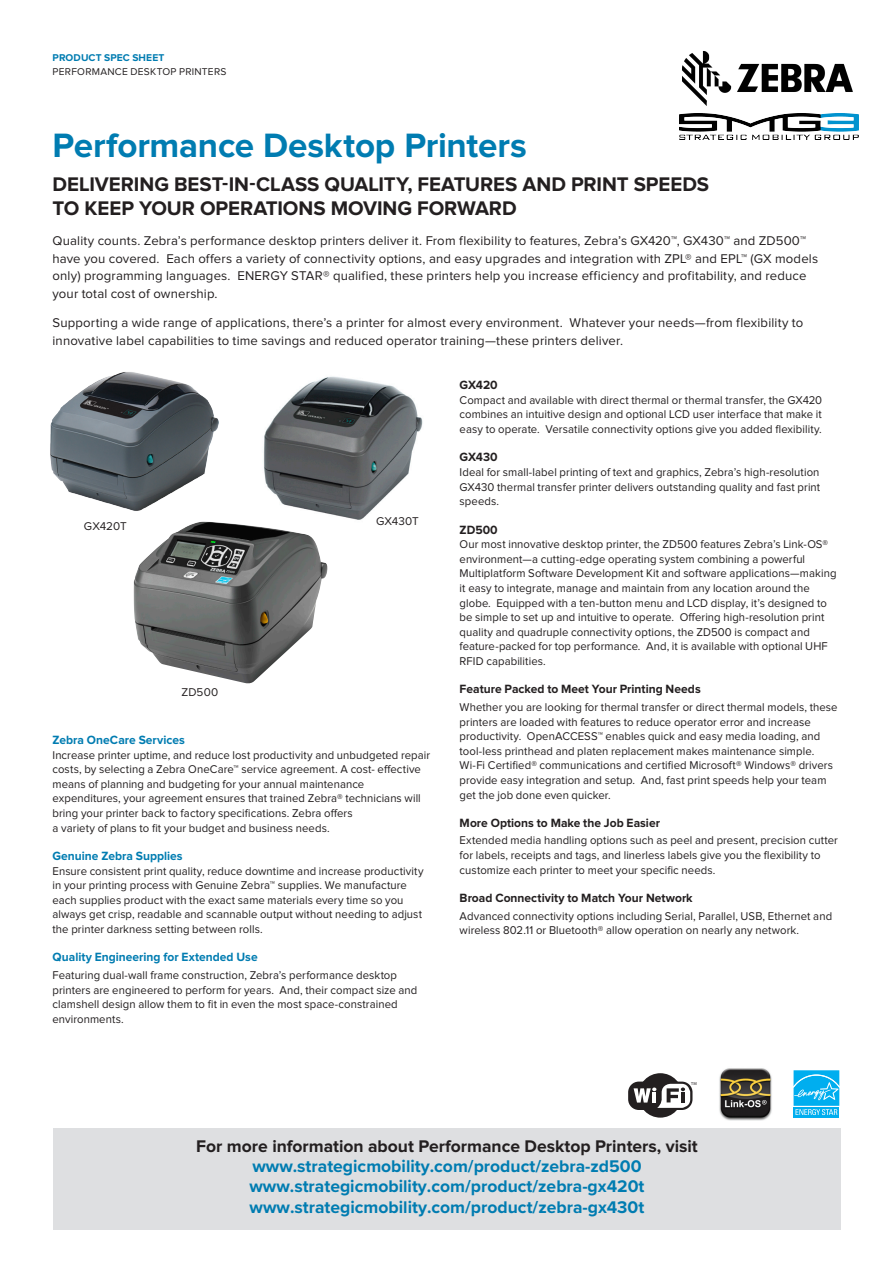
<style>
.page{position:relative;width:893px;height:1263px;background:#fff}
.page>*{position:absolute;margin:0;border:0;box-sizing:border-box;transform-origin:0 0}
.Cover_Headline{font:700 34.95px "Proxima Nova";letter-spacing:-.005em;color:#007cb1}
.Cover_Subhead{font:700 20.4px/23.4px "Proxima Nova";color:#231f20}
.CTA-Call_To_Action{font:700 17.55px/20.4px "Proxima Nova";color:#007cb1;text-align:center}
.Intro_Body{font:13.2px/17.5px "Proxima Nova";letter-spacing:.01em;color:#231f20}
.Body_Subhead_Black_s{font:700 12.45px "Proxima Nova";color:#231f20}
.Body_Subhead_Color{font:700 12.45px "Proxima Nova";letter-spacing:.005em;color:#007cb1}
.Body_Subhead_Black_s-2{font:700 12.45px "Proxima Nova";color:#007cb1}
.Body_Subhead_Color-2{font:700 12.45px "Proxima Nova";color:#231f20}
.Body{font:11.7px/14.5px "Proxima Nova";letter-spacing:.005em;color:#231f20}
.t1{font:10.2px "Proxima Nova";letter-spacing:.025em;color:#231f20}
.t2{font:700 10.2px "Proxima Nova";letter-spacing:.01em;color:#007cb1}
.t3{font:4.35px "Myriad Pro";color:#231f20}
.s1{color:#231f20}
</style>
<div class="page">
<svg style="left:793px;top:1070px;width:47px;height:48px;background:#31bdf1"></svg>
<img style="left:719px;top:1068px;width:53px;height:52px">
<img style="left:133px;top:522px;width:195px;height:162px">
<img style="left:50px;top:372px;width:169px;height:139px">
<svg style="left:628px;top:1081px;width:64px;height:29px"></svg>
<div style="left:638px;top:1073px;width:44px;height:44px;background:#231f20;border-radius:50%"></div>
<svg style="left:634px;top:1084px;width:56px;height:24px"></svg>
<img style="left:255px;top:376px;width:168px;height:148px">
<div style="left:53px;top:1128px;width:788px;height:102px;background:#dedfe1"></div>
<img style="left:680px;top:113px;width:179px;height:27px">
<img style="left:682px;top:51px;width:171px;height:55px">
<p class="t2" style="left:53px;top:53px;width:113px">PRODUCT SPEC SHEET</p>
<p class="t1" style="left:53px;top:67px;width:175px">PERFORMANCE DESKTOP PRINTERS</p>
<p class="Cover_Headline" style="left:53px;top:130px;width:476px">Performance Desktop Printers</p>
<p class="Cover_Subhead" style="left:53px;top:174px;width:658px">DELIVERING BEST-IN-CLASS QUALITY, FEATURES AND PRINT SPEEDS<br>TO KEEP YOUR OPERATIONS MOVING FORWARD</p>
<p class="Intro_Body" style="left:53px;top:233px;width:767px">Quality counts. Zebra’s performance desktop printers deliver it. From flexibility to features, Zebra’s GX420™, GX430™ and ZD500™ have you covered. Each offers a variety of connectivity options, and easy upgrades and integration with ZPL® and EPL™ (GX models only) programming languages. ENERGY STAR® qualified, these printers help you increase efficiency and profitability, and reduce your total cost of ownership.</p>
<p class="Intro_Body" style="left:53px;top:314px;width:752px">Supporting a wide range of applications, there’s a printer for almost every environment. Whatever your needs—from flexibility to innovative label capabilities to time savings and reduced operator training—these printers deliver.</p>
<p class="Body" style="left:84px;top:519px;width:44px">GX420T</p>
<p class="Body" style="left:181px;top:685px;width:38px">ZD500</p>
<p class="Body" style="left:376px;top:514px;width:44px">GX430T</p>
<p class="Body_Subhead_Color" style="left:53px;top:734px;width:134px">Zebra OneCare Services</p>
<p class="Body" style="left:53px;top:748px;width:379px">Increase printer uptime, and reduce lost productivity and unbudgeted repair costs, by selecting a Zebra OneCare™ service agreement. A cost- effective means of planning and budgeting for your annual maintenance expenditures, your agreement ensures that trained Zebra® technicians will bring your printer back to factory specifications. Zebra offers<br>a variety of plans to fit your budget and business needs.</p>
<p class="Body_Subhead_Color" style="left:53px;top:850px;width:132px">Genuine Zebra Supplies</p>
<p class="Body" style="left:53px;top:864px;width:373px">Ensure consistent print quality, reduce downtime and increase productivity in your printing process with Genuine Zebra™ supplies. We manufacture each supplies product with the exact same materials every time so you always get crisp, readable and scannable output without needing to adjust the printer darkness setting between rolls.</p>
<p class="Body_Subhead_Black_s-2" style="left:53px;top:951px;width:207px">Quality Engineering for Extended Use</p>
<p class="Body" style="left:53px;top:968px;width:366px">Featuring dual-wall frame construction, Zebra’s performance desktop printers are engineered to perform for years. And, their compact size and clamshell design allow them to fit in even the most space-constrained environments.</p>
<p class="Body_Subhead_Color-2" style="left:460px;top:379px;width:40px">GX420</p>
<p class="Body" style="left:460px;top:393px;width:364px;text-align:justify">Compact and available with direct thermal or thermal transfer, the GX420 combines an intuitive design and optional LCD user interface that make it easy to operate. Versatile connectivity options give you added flexibility.</p>
<p class="Body_Subhead_Color-2" style="left:460px;top:452px;width:40px">GX430</p>
<p class="Body" style="left:460px;top:465px;width:362px;text-align:justify">Ideal for small-label printing of text and graphics, Zebra’s high-resolution GX430 thermal transfer printer delivers outstanding quality and fast print speeds.</p>
<p class="Body_Subhead_Color-2" style="left:460px;top:524px;width:40px">ZD500</p>
<p class="Body" style="left:460px;top:538px;width:378px">Our most innovative desktop printer, the ZD500 features Zebra’s Link-OS® environment—a cutting-edge operating system combining a powerful Multiplatform Software Development Kit and software applications—making it easy to integrate, manage and maintain from any location around the globe. Equipped with a ten-button menu and LCD display, it’s designed to be simple to set up and intuitive to operate. Offering high-resolution print quality and quadruple connectivity options, the ZD500 is compact and feature-packed for top performance. And, it is available with optional UHF RFID capabilities.</p>
<p class="Body_Subhead_Black_s" style="left:460px;top:684px;width:243px">Feature Packed to Meet Your Printing Needs</p>
<p class="Body" style="left:460px;top:700px;width:379px">Whether you are looking for thermal transfer or direct thermal models, these printers are loaded with features to reduce operator error and increase productivity. OpenACCESS™ enables quick and easy media loading, and tool-less printhead and platen replacement makes maintenance simple.<br>Wi-Fi Certified® communications and certified Microsoft® Windows® drivers provide easy integration and setup. And, fast print speeds help your team get the job done even quicker.</p>
<p class="Body_Subhead_Black_s" style="left:460px;top:817px;width:202px">More Options to Make the Job Easier</p>
<p class="Body" style="left:460px;top:834px;width:380px">Extended media handling options such as peel and present, precision cutter for labels, receipts and tags, and linerless labels give you the flexibility to customize each printer to meet your specific needs.</p>
<p class="Body_Subhead_Black_s" style="left:460px;top:892px;width:235px">Broad Connectivity to Match Your Network</p>
<p class="Body" style="left:460px;top:909px;width:374px">Advanced connectivity options including Serial, Parallel, USB, Ethernet and wireless 802.11 or Bluetooth® allow operation on nearly any network.</p>
<p class="t3" style="left:691px;top:1081px;width:7px">TM</p>
<p class="CTA-Call_To_Action" style="left:196px;top:1136px;width:503px"><span class="s1">For more information about Performance Desktop Printers, visit </span>www.strategicmobility.com/product/zebra-zd500 www.strategicmobility.com/product/zebra-gx420t www.strategicmobility.com/product/zebra-gx430t</p>
</div>
